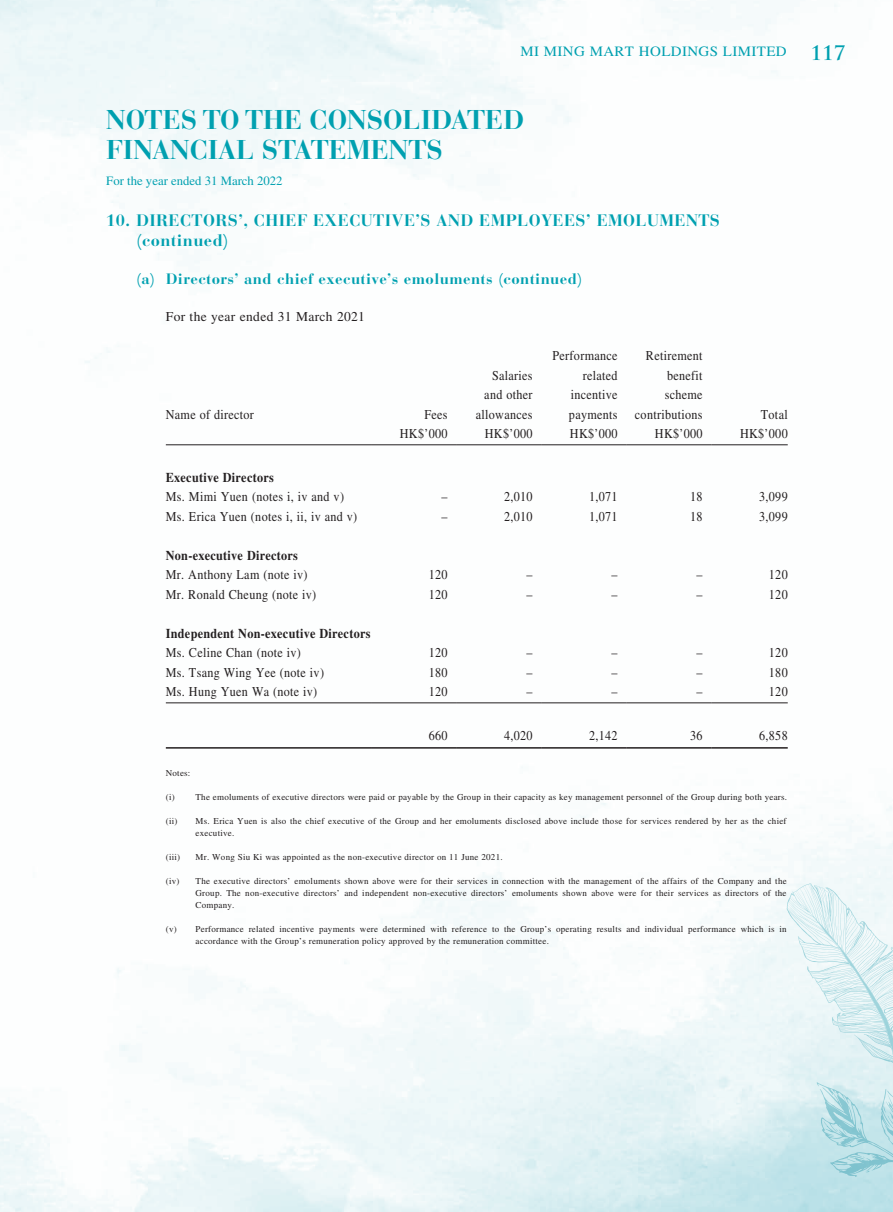
<style>
.page{position:relative;width:893px;height:1212px;background:#fff}
.page>*{position:absolute;margin:0;border:0;box-sizing:border-box;transform-origin:0 0}
.t1{font:700 27px/30px "Bauer Bodoni Std";color:#00a0b0}
.t2{font:700 16.5px/19.5px "Bauer Bodoni Std";letter-spacing:.03em;color:#00a0b0}
.t3{font:700 15px "Bauer Bodoni Std";letter-spacing:.03em;color:#00a0b0}
.t4{font:14.25px "Times LT Std";letter-spacing:.025em;color:#00a0b0;scale:1.05 1}
.t5{font:13.5px "Times LT Std";letter-spacing:.025em;color:#231f20;scale:.9 1}
.t6{font:700 13.5px "Times LT Std";letter-spacing:.025em;color:#231f20;scale:.9 1}
.t7{font:13.5px "Times LT Std";letter-spacing:.025em;color:#231f20}
.t8{font:12.75px "Times LT Std";color:#00a0b0}
.t9{font:9px/12px "Times LT Std";letter-spacing:.025em;color:#231f20}
.s1{font-family:"Trajan Pro";font-weight:700;font-size:19.5px}
</style>
<div class="page">
<svg style="left:787px;top:883px;width:106px;height:294px"></svg>
<hr style="left:166px;top:444px;width:205px;height:1px;background:#231f20">
<hr style="left:371px;top:444px;width:85px;height:1px;background:#231f20">
<hr style="left:456px;top:444px;width:85px;height:1px;background:#231f20">
<hr style="left:541px;top:444px;width:85px;height:1px;background:#231f20">
<hr style="left:626px;top:444px;width:85px;height:1px;background:#231f20">
<hr style="left:711px;top:444px;width:77px;height:1px;background:#231f20">
<hr style="left:166px;top:702px;width:205px;height:1px;background:#231f20">
<hr style="left:371px;top:702px;width:85px;height:1px;background:#231f20">
<hr style="left:456px;top:702px;width:85px;height:1px;background:#231f20">
<hr style="left:541px;top:702px;width:85px;height:1px;background:#231f20">
<hr style="left:626px;top:702px;width:85px;height:1px;background:#231f20">
<hr style="left:711px;top:702px;width:77px;height:1px;background:#231f20">
<hr style="left:166px;top:747px;width:205px;height:2px;background:#231f20">
<hr style="left:371px;top:747px;width:85px;height:2px;background:#231f20">
<hr style="left:456px;top:747px;width:85px;height:2px;background:#231f20">
<hr style="left:541px;top:747px;width:85px;height:2px;background:#231f20">
<hr style="left:626px;top:747px;width:85px;height:2px;background:#231f20">
<hr style="left:711px;top:747px;width:77px;height:2px;background:#231f20">
<h3 class="t4" style="left:520px;top:44px;width:311px">MI MING MART HOLDINGS LIMITED <span class="s1">117</span></h3>
<h1 class="t1" style="left:106px;top:104px;width:419px">NOTES TO THE CONSOLIDATED<br>FINANCIAL STATEMENTS</h1>
<h3 class="t8" style="left:106px;top:174px;width:178px">For the year ended 31 March 2022</h3>
<h2 class="t2" style="left:136px;top:211px;width:585px;text-indent:-30px">10. DIRECTORS’, CHIEF EXECUTIVE’S AND EMPLOYEES’ EMOLUMENTS (continued)</h2>
<h3 class="t3" style="left:136px;top:269px;width:448px">(a) Directors’ and chief executive’s emoluments (continued)</h3>
<h3 class="t7" style="left:166px;top:309px;width:201px">For the year ended 31 March 2021</h3>
<h3 class="t5" style="left:552px;top:348px;width:74px">Performance</h3>
<h3 class="t5" style="left:646px;top:348px;width:65px">Retirement</h3>
<h3 class="t5" style="left:492px;top:368px;width:47px">Salaries</h3>
<h3 class="t5" style="left:583px;top:368px;width:40px">related</h3>
<h3 class="t5" style="left:667px;top:368px;width:41px">benefit</h3>
<h3 class="t5" style="left:484px;top:387px;width:55px">and other</h3>
<h3 class="t5" style="left:571px;top:387px;width:54px">incentive</h3>
<h3 class="t5" style="left:665px;top:387px;width:44px">scheme</h3>
<h3 class="t5" style="left:166px;top:407px;width:99px">Name of director</h3>
<h3 class="t5" style="left:424px;top:407px;width:27px">Fees</h3>
<h3 class="t5" style="left:476px;top:407px;width:65px">allowances</h3>
<h3 class="t5" style="left:569px;top:407px;width:56px">payments</h3>
<h3 class="t5" style="left:635px;top:407px;width:77px">contributions</h3>
<h3 class="t5" style="left:761px;top:407px;width:31px">Total</h3>
<h3 class="t5" style="left:400px;top:426px;width:55px">HK$’000</h3>
<h3 class="t5" style="left:485px;top:426px;width:55px">HK$’000</h3>
<h3 class="t5" style="left:570px;top:426px;width:55px">HK$’000</h3>
<h3 class="t5" style="left:655px;top:426px;width:55px">HK$’000</h3>
<h3 class="t5" style="left:740px;top:426px;width:55px">HK$’000</h3>
<h3 class="t6" style="left:166px;top:469px;width:122px">Executive Directors</h3>
<h3 class="t5" style="left:166px;top:489px;width:200px">Ms. Mimi Yuen (notes i, iv and v)</h3>
<h3 class="t5" style="left:441px;top:489px;width:8px">–</h3>
<h3 class="t5" style="left:504px;top:489px;width:33px">2,010</h3>
<h3 class="t5" style="left:589px;top:489px;width:33px">1,071</h3>
<h3 class="t5" style="left:690px;top:489px;width:15px">18</h3>
<h3 class="t5" style="left:759px;top:489px;width:33px">3,099</h3>
<h3 class="t5" style="left:166px;top:509px;width:214px">Ms. Erica Yuen (notes i, ii, iv and v)</h3>
<h3 class="t5" style="left:441px;top:509px;width:8px">–</h3>
<h3 class="t5" style="left:504px;top:509px;width:33px">2,010</h3>
<h3 class="t5" style="left:589px;top:509px;width:33px">1,071</h3>
<h3 class="t5" style="left:690px;top:509px;width:15px">18</h3>
<h3 class="t5" style="left:759px;top:509px;width:33px">3,099</h3>
<h3 class="t6" style="left:166px;top:547px;width:148px">Non-executive Directors</h3>
<h3 class="t5" style="left:166px;top:567px;width:159px">Mr. Anthony Lam (note iv)</h3>
<h3 class="t5" style="left:429px;top:567px;width:22px">120</h3>
<h3 class="t5" style="left:526px;top:567px;width:8px">–</h3>
<h3 class="t5" style="left:612px;top:567px;width:8px">–</h3>
<h3 class="t5" style="left:697px;top:567px;width:8px">–</h3>
<h3 class="t5" style="left:769px;top:567px;width:22px">120</h3>
<h3 class="t5" style="left:166px;top:587px;width:169px">Mr. Ronald Cheung (note iv)</h3>
<h3 class="t5" style="left:429px;top:587px;width:22px">120</h3>
<h3 class="t5" style="left:526px;top:587px;width:8px">–</h3>
<h3 class="t5" style="left:612px;top:587px;width:8px">–</h3>
<h3 class="t5" style="left:697px;top:587px;width:8px">–</h3>
<h3 class="t5" style="left:769px;top:587px;width:22px">120</h3>
<h3 class="t6" style="left:166px;top:625px;width:229px">Independent Non-executive Directors</h3>
<h3 class="t5" style="left:166px;top:645px;width:152px">Ms. Celine Chan (note iv)</h3>
<h3 class="t5" style="left:429px;top:645px;width:22px">120</h3>
<h3 class="t5" style="left:526px;top:645px;width:8px">–</h3>
<h3 class="t5" style="left:612px;top:645px;width:8px">–</h3>
<h3 class="t5" style="left:697px;top:645px;width:8px">–</h3>
<h3 class="t5" style="left:769px;top:645px;width:22px">120</h3>
<h3 class="t5" style="left:166px;top:665px;width:177px">Ms. Tsang Wing Yee (note iv)</h3>
<h3 class="t5" style="left:429px;top:665px;width:22px">180</h3>
<h3 class="t5" style="left:526px;top:665px;width:8px">–</h3>
<h3 class="t5" style="left:612px;top:665px;width:8px">–</h3>
<h3 class="t5" style="left:697px;top:665px;width:8px">–</h3>
<h3 class="t5" style="left:769px;top:665px;width:22px">180</h3>
<h3 class="t5" style="left:166px;top:684px;width:170px">Ms. Hung Yuen Wa (note iv)</h3>
<h3 class="t5" style="left:429px;top:684px;width:22px">120</h3>
<h3 class="t5" style="left:526px;top:684px;width:8px">–</h3>
<h3 class="t5" style="left:612px;top:684px;width:8px">–</h3>
<h3 class="t5" style="left:697px;top:684px;width:8px">–</h3>
<h3 class="t5" style="left:769px;top:684px;width:22px">120</h3>
<h3 class="t5" style="left:429px;top:728px;width:22px">660</h3>
<h3 class="t5" style="left:504px;top:728px;width:33px">4,020</h3>
<h3 class="t5" style="left:589px;top:728px;width:33px">2,142</h3>
<h3 class="t5" style="left:690px;top:728px;width:15px">36</h3>
<h3 class="t5" style="left:759px;top:728px;width:33px">6,858</h3>
<p class="t9" style="left:166px;top:766px;width:26px">Notes:</p>
<p class="t9" style="left:166px;top:790px;width:623px">(i) The emoluments of executive directors were paid or payable by the Group in their capacity as key management personnel of the Group during both years.</p>
<p class="t9" style="left:196px;top:814px;width:592px;text-indent:-30px">(ii) Ms. Erica Yuen is also the chief executive of the Group and her emoluments disclosed above include those for services rendered by her as the chief executive.</p>
<p class="t9" style="left:166px;top:850px;width:16px">(iii)</p>
<p class="t9" style="left:196px;top:850px;width:309px">Mr. Wong Siu Ki was appointed as the non-executive director on 11 June 2021.</p>
<p class="t9" style="left:196px;top:874px;width:593px;text-align:justify;text-indent:-30px">(iv) The executive directors’ emoluments shown above were for their services in connection with the management of the affairs of the Company and the Group. The non-executive directors’ and independent non-executive directors’ emoluments shown above were for their services as directors of the Company.</p>
<p class="t9" style="left:196px;top:922px;width:593px;text-indent:-30px">(v) Performance related incentive payments were determined with reference to the Group’s operating results and individual performance which is in accordance with the Group’s remuneration policy approved by the remuneration committee.</p>
</div>
